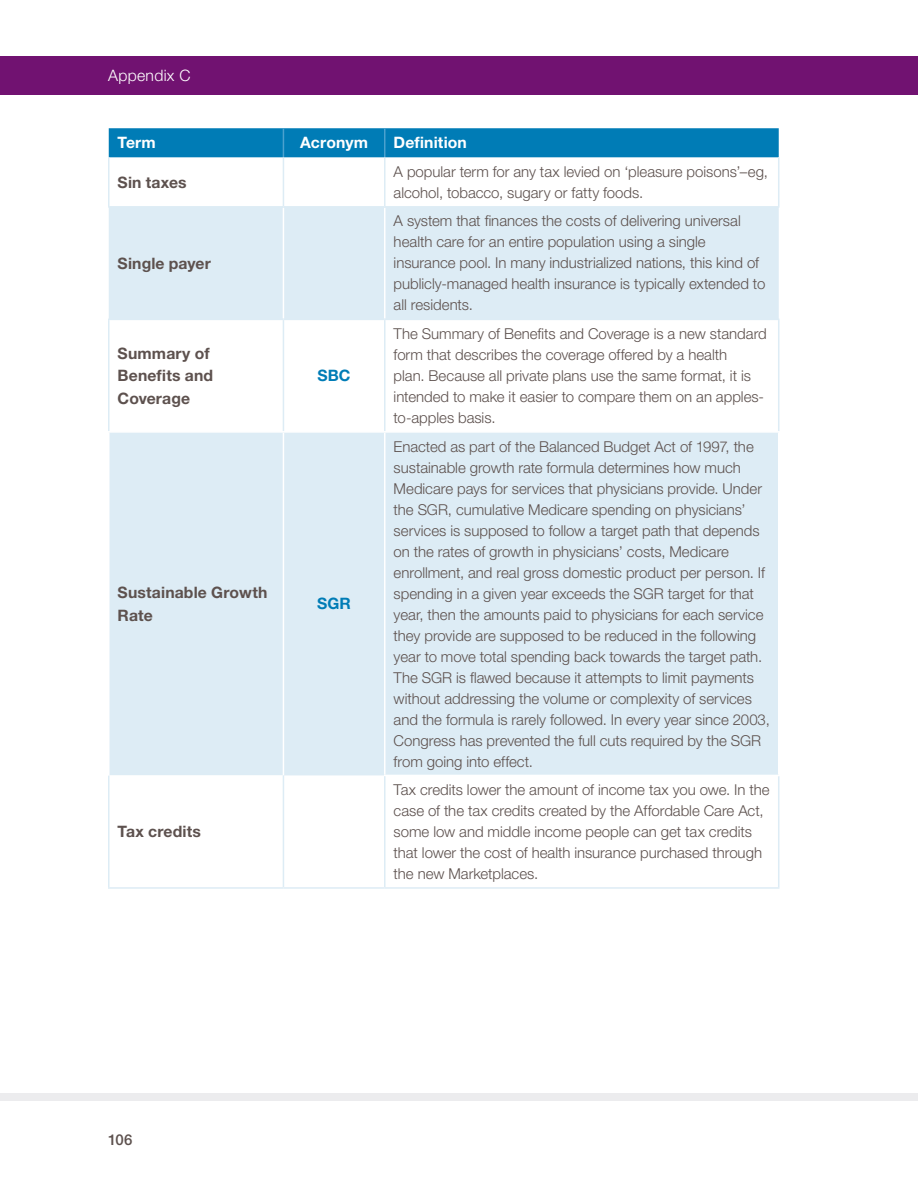
<style>
.page{position:relative;width:918px;height:1188px;background:#fff}
.page>*{position:absolute;margin:0;border:0;box-sizing:border-box;transform-origin:0 0}
.main_text{font:700 15.75px/22.5px "Helvetica Neue LT Std";letter-spacing:.01em;color:#5d514e}
.main_text-2{font:700 15.75px "Helvetica Neue LT Std";letter-spacing:.005em;color:#fff}
.t1{font:300 15.75px "Helvetica Neue LT Std";letter-spacing:.02em;color:#fff}
.main_text-3{font:700 15.75px "Helvetica Neue LT Std";letter-spacing:.005em;color:#007cb6}
.Chart_Text{font:300 15px/21px "Helvetica Neue LT Std";color:#5d514e}
.t2{font:500 15px "Helvetica Neue LT Std";color:#5d514e}
</style>
<div class="page">
<div style="left:0;top:1094px;width:918px;height:7px;background:#ececee"></div>
<div style="left:0;top:56px;width:918px;height:38px;background:#711271"></div>
<div style="left:109px;top:208px;width:670px;height:111px;background:#ddecf5"></div>
<svg style="left:110px;top:320px;width:668px;height:567px;fill:#ddecf5"></svg>
<div style="left:109px;top:128px;width:670px;height:29px;background:#007cb6"></div>
<hr style="left:384px;top:128px;width:2px;height:29px;background:#4ba1ce">
<hr style="left:283px;top:208px;width:1px;height:111px;background:#fff">
<hr style="left:384px;top:208px;width:2px;height:111px;background:#fff">
<hr style="left:108px;top:157px;width:2px;height:49px;background:#ddecf5">
<hr style="left:778px;top:157px;width:1px;height:49px;background:#ddecf5">
<hr style="left:108px;top:206px;width:175px;height:2px;background:#ddecf5">
<hr style="left:283px;top:206px;width:102px;height:2px;background:#ddecf5">
<hr style="left:385px;top:206px;width:394px;height:2px;background:#ddecf5">
<hr style="left:283px;top:157px;width:1px;height:49px;background:#ddecf5">
<hr style="left:384px;top:157px;width:2px;height:49px;background:#ddecf5">
<hr style="left:108px;top:319px;width:175px;height:1px;background:#ddecf5">
<hr style="left:108px;top:320px;width:2px;height:111px;background:#ddecf5">
<hr style="left:283px;top:319px;width:102px;height:1px;background:#ddecf5">
<hr style="left:283px;top:320px;width:1px;height:111px;background:#ddecf5">
<hr style="left:385px;top:319px;width:394px;height:1px;background:#ddecf5">
<hr style="left:384px;top:320px;width:2px;height:111px;background:#ddecf5">
<hr style="left:778px;top:320px;width:1px;height:111px;background:#ddecf5">
<hr style="left:108px;top:775px;width:2px;height:112px;background:#ddecf5">
<hr style="left:778px;top:776px;width:1px;height:111px;background:#ddecf5">
<hr style="left:108px;top:431px;width:175px;height:2px;background:#fff">
<hr style="left:283px;top:431px;width:102px;height:2px;background:#fff">
<hr style="left:283px;top:433px;width:1px;height:342px;background:#fff">
<hr style="left:385px;top:431px;width:394px;height:2px;background:#fff">
<hr style="left:384px;top:433px;width:2px;height:342px;background:#fff">
<hr style="left:384px;top:775px;width:395px;height:1px;background:#fff">
<hr style="left:108px;top:887px;width:175px;height:2px;background:#ddecf5">
<hr style="left:385px;top:887px;width:394px;height:2px;background:#ddecf5">
<hr style="left:283px;top:775px;width:1px;height:112px;background:#ddecf5">
<hr style="left:384px;top:776px;width:2px;height:111px;background:#ddecf5">
<hr style="left:283px;top:887px;width:102px;height:2px;background:#ddecf5">
<p class="t1" style="left:108px;top:66px;width:84px">Appendix C</p>
<p class="main_text-2" style="left:118px;top:133px;width:40px">Term</p>
<p class="main_text-2" style="left:300px;top:133px;width:69px">Acronym</p>
<p class="main_text-2" style="left:394px;top:133px;width:75px">Definition</p>
<p class="main_text" style="left:118px;top:170px;width:71px">Sin taxes</p>
<p class="Chart_Text" style="left:394px;top:161px;width:376px">A popular term for any tax levied on ‘pleasure poisons’–eg, alcohol, tobacco, sugary or fatty foods.</p>
<p class="main_text" style="left:118px;top:252px;width:95px">Single payer</p>
<p class="main_text" style="left:118px;top:342px;width:97px">Summary of<br>Benefits and<br>Coverage</p>
<p class="main_text-3" style="left:318px;top:366px;width:35px">SBC</p>
<p class="main_text" style="left:118px;top:581px;width:151px">Sustainable Growth<br>Rate</p>
<p class="main_text-3" style="left:317px;top:594px;width:35px">SGR</p>
<p class="main_text" style="left:118px;top:820px;width:85px">Tax credits</p>
<p class="Chart_Text" style="left:394px;top:210px;width:373px">A system that finances the costs of delivering universal health care for an entire population using a single insurance pool. In many industrialized nations, this kind of publicly-managed health insurance is typically extended to all residents.</p>
<p class="Chart_Text" style="left:394px;top:323px;width:375px">The Summary of Benefits and Coverage is a new standard form that describes the coverage offered by a health<br>plan. Because all private plans use the same format, it is intended to make it easier to compare them on an apples&shy;to-apples basis.</p>
<p class="Chart_Text" style="left:394px;top:435px;width:378px">Enacted as part of the Balanced Budget Act of 1997, the sustainable growth rate formula determines how much Medicare pays for services that physicians provide. Under the SGR, cumulative Medicare spending on physicians’ services is supposed to follow a target path that depends on the rates of growth in physicians’ costs, Medicare enrollment, and real gross domestic product per person. If spending in a given year exceeds the SGR target for that year, then the amounts paid to physicians for each service they provide are supposed to be reduced in the following year to move total spending back towards the target path.<br>The SGR is flawed because it attempts to limit payments without addressing the volume or complexity of services and the formula is rarely followed. In every year since 2003, Congress has prevented the full cuts required by the SGR from going into effect.</p>
<p class="Chart_Text" style="left:394px;top:779px;width:377px">Tax credits lower the amount of income tax you owe. In the case of the tax credits created by the Affordable Care Act, some low and middle income people can get tax credits that lower the cost of health insurance purchased through the new Marketplaces.</p>
<p class="t2" style="left:108px;top:1131px;width:26px">106</p>
</div>
